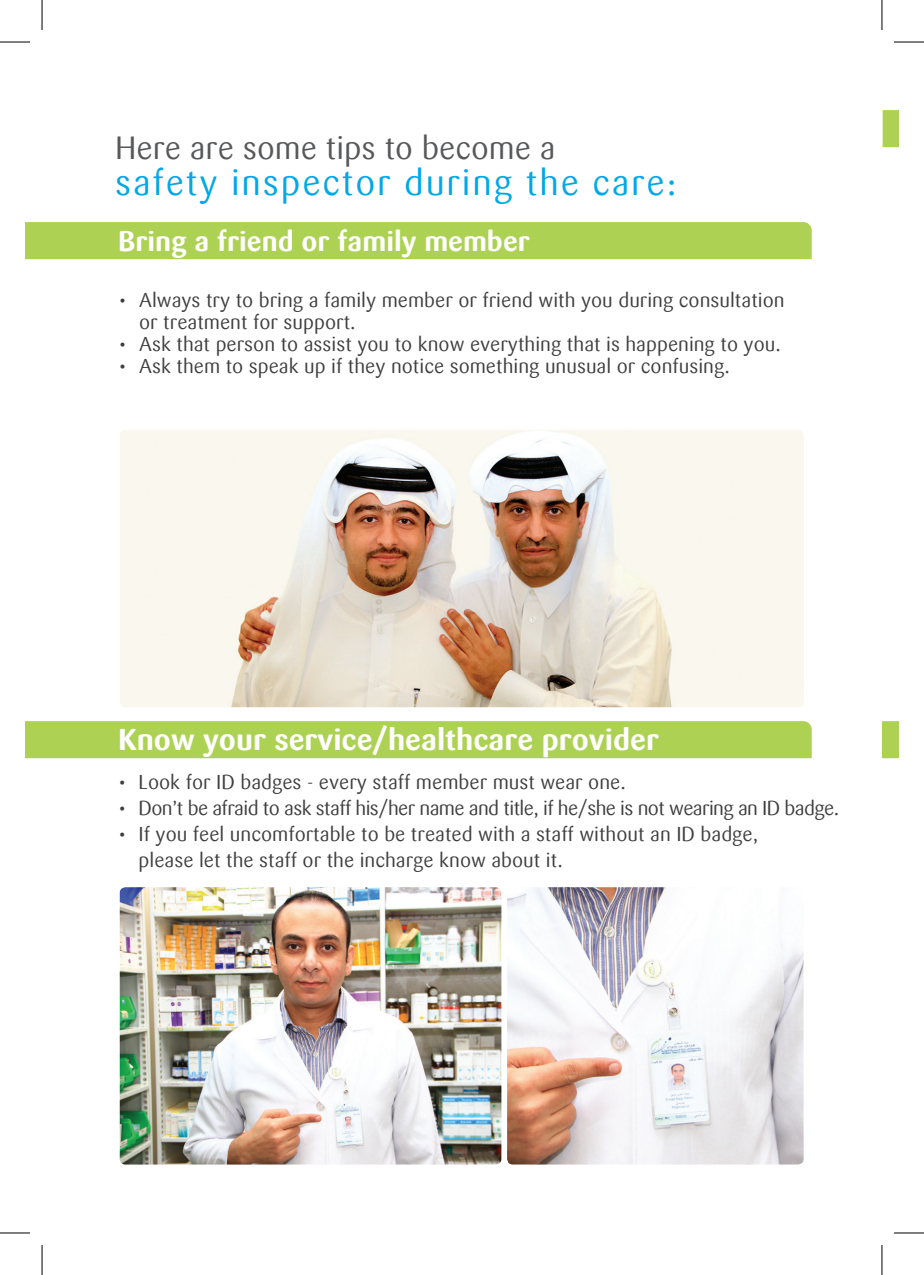
<style>
.page{position:relative;width:924px;height:1275px;background:#fff}
.page>*{position:absolute;margin:0;border:0;box-sizing:border-box;transform-origin:0 0}
.t1{font:36px "Sari";letter-spacing:.05em;color:#00a8e7}
.t2{font:32px "Sari";color:#57585a}
.t3{font:700 30px "Sari";color:#fff}
.t4{font:700 28px "Sari";color:#fff}
.t5{font:20px/22px "Sari";color:#3e3e3f}
.t6{font:20px "Sari";letter-spacing:-.03em;color:#3e3e3f}
</style>
<div class="page">
<img style="left:120px;top:430px;width:683px;height:277px">
<img style="left:120px;top:887px;width:381px;height:277px">
<img style="left:507px;top:887px;width:296px;height:277px">
<div style="left:25px;top:222px;width:786px;height:37px;background:#add253"></div>
<svg style="left:882px;top:110px;width:16px;height:37px"></svg>
<svg style="left:882px;top:721px;width:16px;height:37px"></svg>
<div style="left:25px;top:721px;width:786px;height:37px;background:#add253"></div>
<hr style="left:0;top:42px;width:30px;height:1px;background:#000">
<hr style="left:893px;top:42px;width:30px;height:1px;background:#000">
<hr style="left:0;top:1232px;width:30px;height:1px;background:#000">
<hr style="left:893px;top:1232px;width:30px;height:1px;background:#000">
<hr style="left:42px;top:0;width:1px;height:30px;background:#000">
<hr style="left:42px;top:1245px;width:1px;height:30px;background:#000">
<hr style="left:881px;top:0;width:1px;height:30px;background:#000">
<hr style="left:881px;top:1245px;width:1px;height:30px;background:#000">
<p class="t2" style="left:115px;top:130px;width:441px">Here are some tips to become a</p>
<p class="t1" style="left:115px;top:162px;width:562px">safety inspector during the care:</p>
<p class="t4" style="left:118px;top:224px;width:413px">Bring a friend or family member</p>
<p class="t5" style="left:139px;top:289px;width:646px;text-indent:-22px">• Always try to bring a family member or friend with you during consultation or treatment for support.</p>
<p class="t5" style="left:117px;top:333px;width:665px">• Ask that person to assist you to know everything that is happening to you.</p>
<p class="t5" style="left:117px;top:355px;width:614px">• Ask them to speak up if they notice something unusual or confusing.</p>
<p class="t3" style="left:118px;top:721px;width:542px">Know your service/healthcare provider</p>
<p class="t5" style="left:117px;top:771px;width:510px">• Look for ID badges - every staff member must wear one.</p>
<p class="t6" style="left:117px;top:796px;width:723px">• Don’t be afraid to ask staff his/her name and title, if he/she is not wearing an ID badge.</p>
<p class="t5" style="left:117px;top:823px;width:643px">• If you feel uncomfortable to be treated with a staff without an ID badge,</p>
<p class="t5" style="left:138px;top:849px;width:425px">please let the staff or the incharge know about it.</p>
</div>
